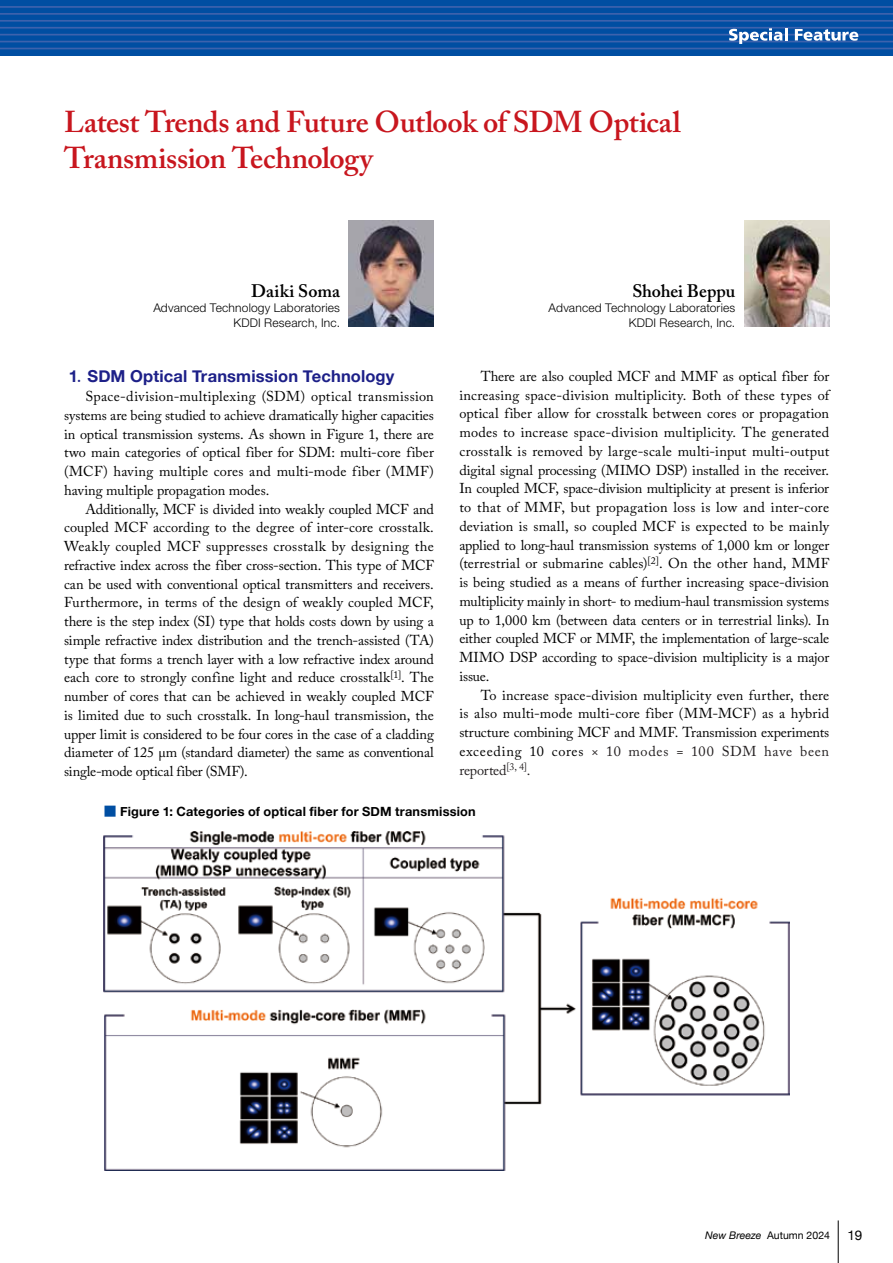
<style>
.page{position:relative;width:893px;height:1263px;background:#fff}
.page>*{position:absolute;margin:0;border:0;box-sizing:border-box;transform-origin:0 0}
.t1{font:600 30px/36px "Adobe Caslon Pro";letter-spacing:-.015em;color:#c8161e}
.t2{font:600 18px "Adobe Caslon Pro";color:#000}
.t3{font:700 16.5px "Helvetica Neue";letter-spacing:.01em;color:#1d2088}
.t4{font:14.25px/18.8px "Adobe Caslon Pro";letter-spacing:-.005em;color:#000;text-align:justify}
.t5{font:13.5px "Helvetica Neue";color:#000}
.t6{font:700 12.75px "Helvetica Neue";letter-spacing:.015em;color:#000}
.t7{font:300 12px/15px "Helvetica Neue LT Std";letter-spacing:.015em;color:#000;text-align:right}
.t8{font:10.5px "Helvetica Neue";color:#000}
.s1{font-family:"Koz Min Pro";font-weight:400}
.s2{color:#231f20}
.s3{font-family:"Shin Go Pro";font-weight:400;color:#004ea2}
.s4{font-style:italic}
</style>
<div class="page">
<img style="left:744px;top:221px;width:85px;height:106px">
<img style="left:349px;top:220px;width:85px;height:107px">
<img style="left:104px;top:831px;width:685px;height:340px">
<hr style="left:838px;top:1220px;width:1px;height:43px;background:#000">
<div style="left:0;top:0;width:893px;height:55px;background:#004ea2"></div>
<hr style="left:0;top:6px;width:893px;height:2px;background:#3d62ad">
<hr style="left:0;top:13px;width:893px;height:2px;background:#3d62ad">
<hr style="left:0;top:20px;width:893px;height:2px;background:#3d62ad">
<hr style="left:0;top:27px;width:893px;height:2px;background:#3d62ad">
<hr style="left:0;top:34px;width:893px;height:1px;background:#3d62ad">
<hr style="left:0;top:41px;width:893px;height:1px;background:#3d62ad">
<hr style="left:0;top:48px;width:893px;height:1px;background:#3d62ad">
<svg style="left:729px;top:28px;width:59px;height:16px"></svg>
<svg style="left:795px;top:29px;width:63px;height:12px"></svg>
<h1 class="t1" style="left:64px;top:103px;width:618px">Latest Trends and Future Outlook of SDM Optical<br>Transmission Technology</h1>
<p class="t2" style="left:251px;top:280px;width:90px">Daiki Soma</p>
<p class="t7" style="left:153px;top:300px;width:188px">Advanced Technology Laboratories<br>KDDI Research, Inc.</p>
<p class="t3" style="left:69px;top:363px;width:327px">1<span class="s1">．</span>SDM Optical Transmission Technology</p>
<p class="t4" style="left:64px;top:387px;width:371px;text-indent:21px">Space-division-multiplexing (SDM) optical transmission systems are being studied to achieve dramatically higher capacities in optical transmission systems. As shown in Figure 1, there are two main categories of optical fiber for SDM: multi-core fiber (MCF) having multiple cores and multi-mode fiber (MMF) having multiple propagation modes.</p>
<p class="t4" style="left:64px;top:499px;width:371px;text-indent:21px">Additionally, MCF is divided into weakly coupled MCF and coupled MCF according to the degree of inter-core crosstalk.<br>Weakly coupled MCF suppresses crosstalk by designing the refractive index across the fiber cross-section. This type of MCF can be used with conventional optical transmitters and receivers.<br>Furthermore, in terms of the design of weakly coupled MCF, there is the step index (SI) type that holds costs down by using a simple refractive index distribution and the trench-assisted (TA) type that forms a trench layer with a low refractive index around each core to strongly confine light and reduce crosstalk<sup>[1]</sup>. The number of cores that can be achieved in weakly coupled MCF is limited due to such crosstalk. In long-haul transmission, the upper limit is considered to be four cores in the case of a cladding diameter of 125 μm (standard diameter) the same as conventional single-mode optical fiber (SMF).</p>
<p class="t2" style="left:632px;top:280px;width:104px">Shohei Beppu</p>
<p class="t7" style="left:549px;top:300px;width:188px">Advanced Technology Laboratories<br>KDDI Research, Inc.</p>
<p class="t4" style="left:459px;top:367px;width:371px;text-indent:21px">There are also coupled MCF and MMF as optical fiber for increasing space-division multiplicity. Both of these types of optical fiber allow for crosstalk between cores or propagation modes to increase space-division multiplicity. The generated crosstalk is removed by large-scale multi-input multi-output digital signal processing (MIMO DSP) installed in the receiver.<br>In coupled MCF, space-division multiplicity at present is inferior to that of MMF, but propagation loss is low and inter-core deviation is small, so coupled MCF is expected to be mainly applied to long-haul transmission systems of 1,000 km or longer (terrestrial or submarine cables)<sup>[2]</sup>. On the other hand, MMF is being studied as a means of further increasing space-division multiplicity mainly in short- to medium-haul transmission systems up to 1,000 km (between data centers or in terrestrial links). In either coupled MCF or MMF, the implementation of large-scale MIMO DSP according to space-division multiplicity is a major issue.</p>
<p class="t4" style="left:459px;top:685px;width:371px;text-indent:21px">To increase space-division multiplicity even further, there is also multi-mode multi-core fiber (MM-MCF) as a hybrid structure combining MCF and MMF. Transmission experiments exceeding 10 cores <span class="s2">× 10 modes = 100 SDM have been reported</span><sup>[3,</sup> <sup>4]</sup><span class="s2">.</span></p>
<p class="t6" style="left:104px;top:802px;width:373px"><span class="s3">■</span> Figure 1: Categories of optical fiber for SDM transmission</p>
<p class="t8" style="left:705px;top:1227px;width:126px"><span class="s4">New Breeze</span> Autumn 2024</p>
<p class="t5" style="left:847px;top:1225px;width:17px">19</p>
</div>
